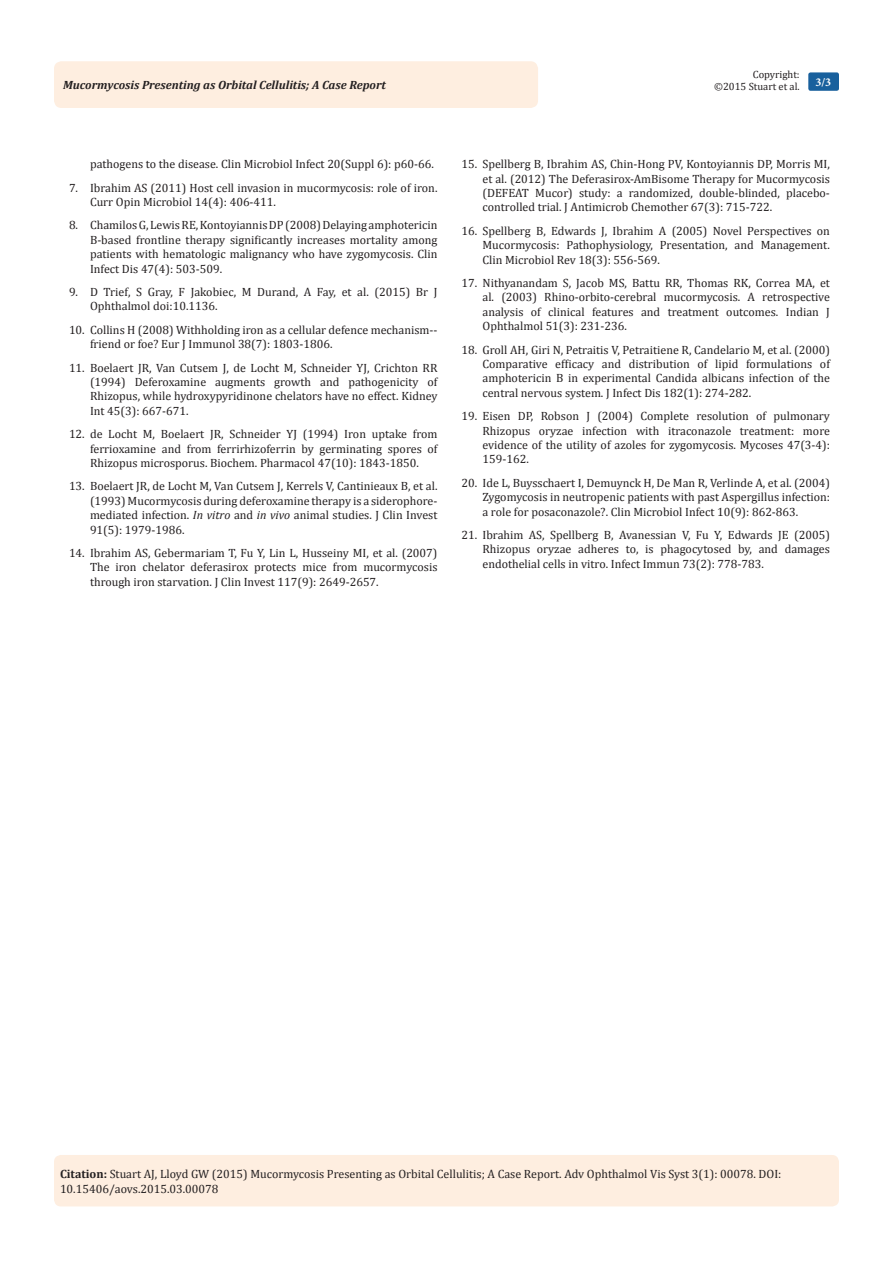
<style>
.page{position:relative;width:893px;height:1263px;background:#fff}
.page>*{position:absolute;margin:0;border:0;box-sizing:border-box;transform-origin:0 0}
.Citation{font:12px/14.4px "Cambria";color:#231f20;text-align:justify}
.t1{font:italic 700 12px "Cambria";color:#231f20}
.t2{font:700 12px "Minion Pro";color:#fff}
.t3{font:10.5px "Cambria";color:#231f20}
.s1{font-style:italic}
.s2{font-weight:700}
</style>
<div class="page">
<div style="left:54px;top:61px;width:484px;height:47px;background:#feeee0;border-radius:8px"></div>
<div style="left:808px;top:72px;width:31px;height:19px;background:#18609d;border-radius:2px"></div>
<div style="left:54px;top:1155px;width:785px;height:51px;background:#feeee0;border-radius:7px"></div>
<p class="t3" style="left:753px;top:68px;width:48px">Copyright:</p>
<p class="t3" style="left:714px;top:80px;width:87px">©2015 Stuart et al.</p>
<p class="t1" style="left:63px;top:77px;width:324px">Mucormycosis Presenting as Orbital Cellulitis; A Case Report</p>
<p class="t2" style="left:815px;top:74px;width:17px">3/3</p>
<p class="Citation" style="left:90px;top:157px;width:345px">pathogens to the disease. Clin Microbiol Infect 20(Suppl 6): p60-66.</p>
<p class="Citation" style="left:90px;top:180px;width:349px;text-indent:-21px">7. Ibrahim AS (2011) Host cell invasion in mucormycosis: role of iron.<br>Curr Opin Microbiol 14(4): 406-411.</p>
<p class="Citation" style="left:90px;top:218px;width:349px;text-indent:-21px">8. Chamilos G, Lewis RE, Kontoyiannis DP (2008) Delaying amphotericin B-based frontline therapy significantly increases mortality among patients with hematologic malignancy who have zygomycosis. Clin Infect Dis 47(4): 503-509.</p>
<p class="Citation" style="left:90px;top:285px;width:349px;text-indent:-21px">9. D Trief, S Gray, F Jakobiec, M Durand, A Fay, et al. (2015) Br J<br>Ophthalmol doi:10.1136.</p>
<p class="Citation" style="left:90px;top:322px;width:349px;text-indent:-21px">10. Collins H (2008) Withholding iron as a cellular defence mechanism-- friend or foe? Eur J Immunol 38(7): 1803-1806.</p>
<p class="Citation" style="left:90px;top:360px;width:349px;text-indent:-21px">11. Boelaert JR, Van Cutsem J, de Locht M, Schneider YJ, Crichton RR (1994) Deferoxamine augments growth and pathogenicity of Rhizopus, while hydroxypyridinone chelators have no effect. Kidney Int 45(3): 667-671.</p>
<p class="Citation" style="left:90px;top:427px;width:349px;text-indent:-21px">12. de Locht M, Boelaert JR, Schneider YJ (1994) Iron uptake from ferrioxamine and from ferrirhizoferrin by germinating spores of Rhizopus microsporus. Biochem. Pharmacol 47(10): 1843-1850.</p>
<p class="Citation" style="left:90px;top:479px;width:349px;text-indent:-21px">13. Boelaert JR, de Locht M, Van Cutsem J, Kerrels V, Cantinieaux B, et al. (1993) Mucormycosis during deferoxamine therapy is a siderophore&shy;mediated infection. <span class="s1">In vitro</span> and <span class="s1">in vivo</span> animal studies. J Clin Invest 91(5): 1979-1986.</p>
<p class="Citation" style="left:90px;top:546px;width:349px;text-indent:-21px">14. Ibrahim AS, Gebermariam T, Fu Y, Lin L, Husseiny MI, et al. (2007)<br>The iron chelator deferasirox protects mice from mucormycosis through iron starvation. J Clin Invest 117(9): 2649-2657.</p>
<p class="Citation" style="left:482px;top:157px;width:349px;text-indent:-21px">15. Spellberg B, Ibrahim AS, Chin-Hong PV, Kontoyiannis DP, Morris MI, et al. (2012) The Deferasirox-AmBisome Therapy for Mucormycosis (DEFEAT Mucor) study: a randomized, double-blinded, placebo&shy;controlled trial. J Antimicrob Chemother 67(3): 715-722.</p>
<p class="Citation" style="left:482px;top:223px;width:349px;text-indent:-21px">16. Spellberg B, Edwards J, Ibrahim A (2005) Novel Perspectives on Mucormycosis: Pathophysiology, Presentation, and Management.<br>Clin Microbiol Rev 18(3): 556-569.</p>
<p class="Citation" style="left:482px;top:276px;width:349px;text-indent:-21px">17. Nithyanandam S, Jacob MS, Battu RR, Thomas RK, Correa MA, et al. (2003) Rhino-orbito-cerebral mucormycosis. A retrospective analysis of clinical features and treatment outcomes. Indian J Ophthalmol 51(3): 231-236.</p>
<p class="Citation" style="left:482px;top:342px;width:349px;text-indent:-21px">18. Groll AH, Giri N, Petraitis V, Petraitiene R, Candelario M, et al. (2000)<br>Comparative efficacy and distribution of lipid formulations of amphotericin B in experimental Candida albicans infection of the central nervous system. J Infect Dis 182(1): 274-282.</p>
<p class="Citation" style="left:482px;top:409px;width:349px;text-indent:-21px">19. Eisen DP, Robson J (2004) Complete resolution of pulmonary Rhizopus oryzae infection with itraconazole treatment: more evidence of the utility of azoles for zygomycosis. Mycoses 47(3-4):<br>159-162.</p>
<p class="Citation" style="left:482px;top:475px;width:349px;text-indent:-21px">20. Ide L, Buysschaert I, Demuynck H, De Man R, Verlinde A, et al. (2004)<br>Zygomycosis in neutropenic patients with past Aspergillus infection: a role for posaconazole?. Clin Microbiol Infect 10(9): 862-863.</p>
<p class="Citation" style="left:482px;top:528px;width:349px;text-indent:-21px">21. Ibrahim AS, Spellberg B, Avanessian V, Fu Y, Edwards JE (2005)<br>Rhizopus oryzae adheres to, is phagocytosed by, and damages endothelial cells in vitro. Infect Immun 73(2): 778-783.</p>
<p class="Citation" style="left:60px;top:1167px;width:723px"><span class="s2">Citation:</span> Stuart AJ, Lloyd GW (2015) Mucormycosis Presenting as Orbital Cellulitis; A Case Report. Adv Ophthalmol Vis Syst 3(1): 00078. DOI:<br>10.15406/aovs.2015.03.00078</p>
</div>
